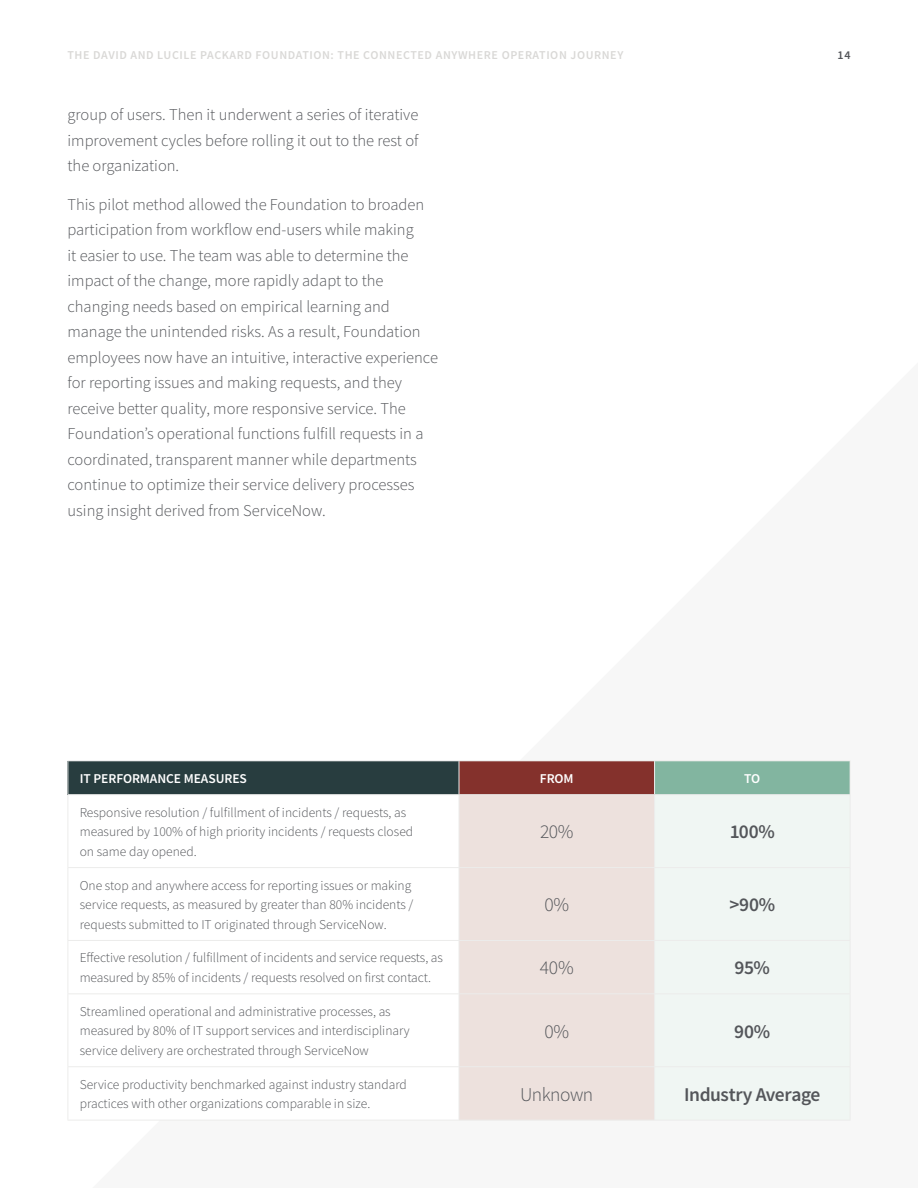
<style>
.page{position:relative;width:918px;height:1188px;background:#fff}
.page>*{position:absolute;margin:0;border:0;box-sizing:border-box;transform-origin:0 0}
.t1{font:600 19.5px "Source Sans Pro";letter-spacing:-.02em;color:#54565a}
.t2{font:300 19.5px "Source Sans Pro";letter-spacing:-.03em;color:#54565a}
.t3{font:300 16.5px/25.5px "Source Sans Pro";color:#54565a;text-align:justify}
.t4{font:300 13.5px/19.5px "Source Sans Pro";color:#54565a}
.t5{font:600 13.5px "Source Sans Pro";letter-spacing:-.005em;color:#fff}
.t6{font:600 12px "Source Sans Pro";letter-spacing:.05em;color:#d9d8d6}
.t7{font:600 12px "Source Sans Pro";color:#54565a}
</style>
<div class="page">
<div style="left:68px;top:761px;width:391px;height:34px;background:#283d3f"></div>
<div style="left:459px;top:761px;width:196px;height:34px;background:#84312c"></div>
<div style="left:655px;top:761px;width:195px;height:34px;background:#82b5a0"></div>
<div style="left:460px;top:795px;width:194px;height:325px;background:#ede1dd"></div>
<div style="left:655px;top:795px;width:195px;height:325px;background:#f0f6f3"></div>
<hr style="left:68px;top:760px;width:391px;height:1px;background:#ececeb">
<hr style="left:68px;top:761px;width:1px;height:33px;background:#ececeb">
<hr style="left:459px;top:760px;width:196px;height:1px;background:#ececeb">
<hr style="left:459px;top:761px;width:1px;height:33px;background:#ececeb">
<hr style="left:655px;top:760px;width:195px;height:1px;background:#ececeb">
<hr style="left:654px;top:761px;width:1px;height:33px;background:#ececeb">
<hr style="left:850px;top:761px;width:1px;height:33px;background:#ececeb">
<hr style="left:68px;top:795px;width:1px;height:72px;background:#ececeb">
<hr style="left:459px;top:795px;width:1px;height:72px;background:#ececeb">
<hr style="left:654px;top:795px;width:1px;height:72px;background:#ececeb">
<hr style="left:850px;top:795px;width:1px;height:72px;background:#ececeb">
<hr style="left:68px;top:868px;width:1px;height:72px;background:#ececeb">
<hr style="left:459px;top:868px;width:1px;height:72px;background:#ececeb">
<hr style="left:654px;top:868px;width:1px;height:72px;background:#ececeb">
<hr style="left:850px;top:868px;width:1px;height:72px;background:#ececeb">
<hr style="left:68px;top:941px;width:1px;height:52px;background:#ececeb">
<hr style="left:459px;top:941px;width:1px;height:52px;background:#ececeb">
<hr style="left:654px;top:941px;width:1px;height:52px;background:#ececeb">
<hr style="left:850px;top:941px;width:1px;height:52px;background:#ececeb">
<hr style="left:68px;top:994px;width:1px;height:72px;background:#ececeb">
<hr style="left:459px;top:994px;width:1px;height:72px;background:#ececeb">
<hr style="left:654px;top:994px;width:1px;height:72px;background:#ececeb">
<hr style="left:850px;top:994px;width:1px;height:72px;background:#ececeb">
<hr style="left:68px;top:1067px;width:1px;height:53px;background:#ececeb">
<hr style="left:459px;top:1067px;width:1px;height:53px;background:#ececeb">
<hr style="left:654px;top:1067px;width:1px;height:53px;background:#ececeb">
<hr style="left:850px;top:1067px;width:1px;height:53px;background:#ececeb">
<hr style="left:68px;top:794px;width:391px;height:1px;background:#ececeb">
<hr style="left:459px;top:794px;width:196px;height:1px;background:#ececeb">
<hr style="left:655px;top:794px;width:195px;height:1px;background:#ececeb">
<hr style="left:68px;top:867px;width:391px;height:1px;background:#ececeb">
<hr style="left:459px;top:867px;width:196px;height:1px;background:#ececeb">
<hr style="left:655px;top:867px;width:195px;height:1px;background:#ececeb">
<hr style="left:68px;top:940px;width:391px;height:1px;background:#ececeb">
<hr style="left:459px;top:940px;width:196px;height:1px;background:#ececeb">
<hr style="left:655px;top:940px;width:195px;height:1px;background:#ececeb">
<hr style="left:68px;top:993px;width:391px;height:1px;background:#ececeb">
<hr style="left:459px;top:993px;width:196px;height:1px;background:#ececeb">
<hr style="left:655px;top:993px;width:195px;height:1px;background:#ececeb">
<hr style="left:68px;top:1066px;width:391px;height:1px;background:#ececeb">
<hr style="left:459px;top:1066px;width:196px;height:1px;background:#ececeb">
<hr style="left:655px;top:1066px;width:195px;height:1px;background:#ececeb">
<hr style="left:68px;top:1120px;width:391px;height:1px;background:#ececeb">
<hr style="left:459px;top:1120px;width:196px;height:1px;background:#ececeb">
<hr style="left:655px;top:1120px;width:195px;height:1px;background:#ececeb">
<p class="t6" style="left:68px;top:47px;width:557px">THE DAVID AND LUCILE PACKARD FOUNDATION: THE CONNECTED ANYWHERE OPERATION JOURNEY</p>
<p class="t7" style="left:838px;top:47px;width:14px">14</p>
<p class="t3" style="left:68px;top:102px;width:353px">group of users. Then it underwent a series of iterative improvement cycles before rolling it out to the rest of the organization.</p>
<p class="t3" style="left:68px;top:191px;width:372px;text-align:left">This pilot method allowed the Foundation to broaden participation from workflow end-users while making<br>it easier to use. The team was able to determine the impact of the change, more rapidly adapt to the changing needs based on empirical learning and manage the unintended risks. As a result, Foundation employees now have an intuitive, interactive experience for reporting issues and making requests, and they receive better quality, more responsive service. The Foundation’s operational functions fulfill requests in a coordinated, transparent manner while departments continue to optimize their service delivery processes using insight derived from ServiceNow.</p>
<p class="t5" style="left:80px;top:769px;width:169px">IT PERFORMANCE MEASURES</p>
<p class="t5" style="left:540px;top:769px;width:35px">FROM</p>
<p class="t5" style="left:744px;top:769px;width:18px">TO</p>
<p class="t4" style="left:80px;top:802px;width:335px">Responsive resolution / fulfillment of incidents / requests, as measured by 100% of high priority incidents / requests closed on same day opened.</p>
<p class="t2" style="left:540px;top:820px;width:35px">20%</p>
<p class="t1" style="left:730px;top:819px;width:47px">100%</p>
<p class="t4" style="left:80px;top:875px;width:335px">One stop and anywhere access for reporting issues or making service requests, as measured by greater than 80% incidents / requests submitted to IT originated through ServiceNow.</p>
<p class="t2" style="left:544px;top:893px;width:26px">0%</p>
<p class="t1" style="left:729px;top:892px;width:47px">&gt;90%</p>
<p class="t4" style="left:80px;top:948px;width:365px">Effective resolution / fulfillment of incidents and service requests, as measured by 85% of incidents / requests resolved on first contact.</p>
<p class="t2" style="left:540px;top:956px;width:35px">40%</p>
<p class="t1" style="left:735px;top:955px;width:37px">95%</p>
<p class="t4" style="left:80px;top:1002px;width:332px">Streamlined operational and administrative processes, as measured by 80% of IT support services and interdisciplinary service delivery are orchestrated through ServiceNow</p>
<p class="t2" style="left:544px;top:1019px;width:26px">0%</p>
<p class="t1" style="left:734px;top:1018px;width:38px">90%</p>
<p class="t4" style="left:80px;top:1075px;width:329px">Service productivity benchmarked against industry standard practices with other organizations comparable in size.</p>
<p class="t2" style="left:520px;top:1082px;width:74px">Unknown</p>
<p class="t1" style="left:684px;top:1081px;width:138px">Industry Average</p>
</div>
